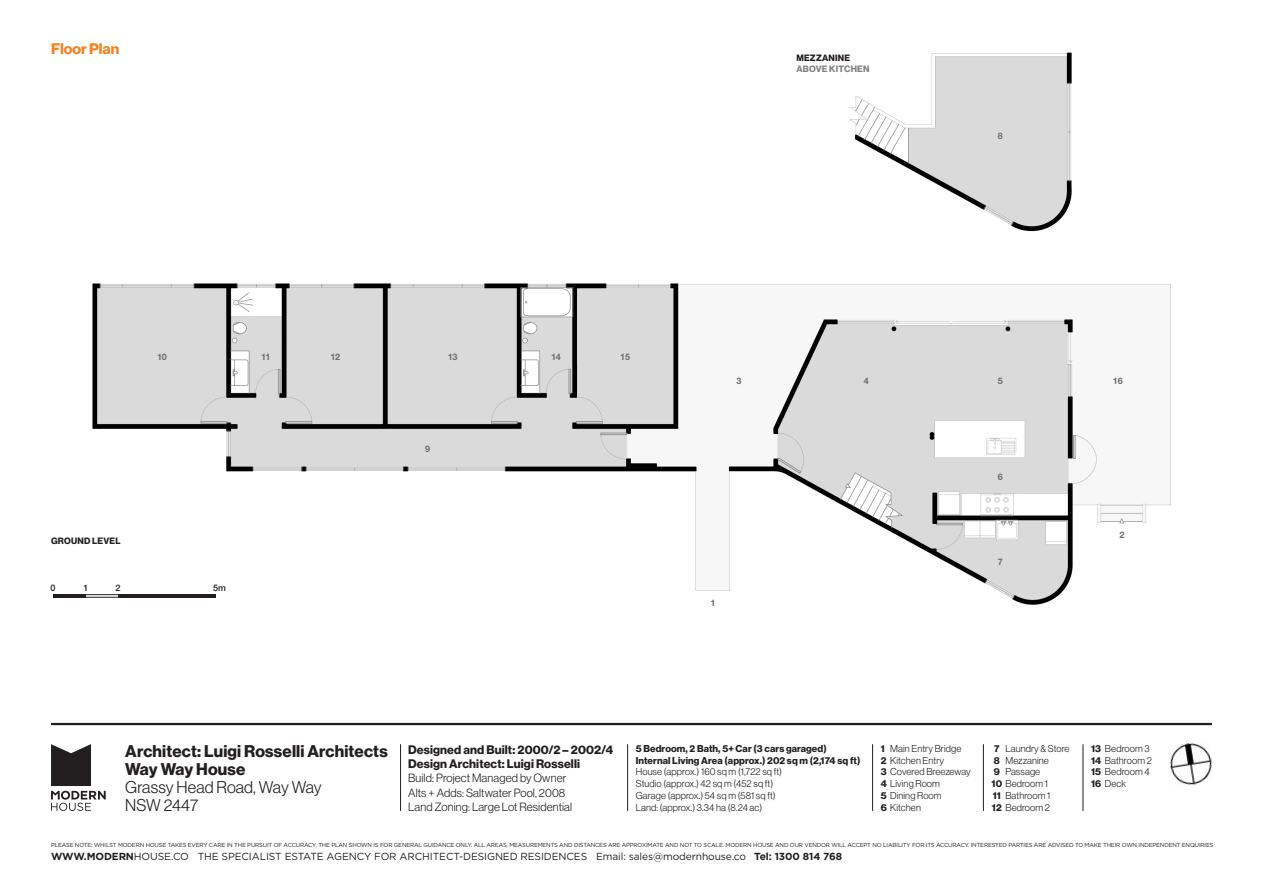
<style>
.page{position:relative;width:1263px;height:893px;background:#fff}
.page>*{position:absolute;margin:0;border:0;box-sizing:border-box;transform-origin:0 0}
.t1{font:16.65px "N Haas Grotesk DS Std 75 Bd";letter-spacing:.01em;color:#231f20}
.t2{font:16.65px "N Haas Grotesk DS Std 45 Lt";color:#231f20}
.t3{font:15px "N Haas Grotesk DS Std 75 Bd";color:#f58220}
.t4{font:12.15px "N Haas Grotesk DS Std 75 Bd";letter-spacing:.01em;color:#231f20}
.t5{font:11.7px "N Haas Grotesk DS Std 45 Lt";letter-spacing:.01em;color:#231f20}
.t6{font:10.2px "Gotham";letter-spacing:-.01em;color:#231f20}
.t7{font:9.75px "N Haas Grotesk DS Std 45 Lt";letter-spacing:.01em;color:#231f20}
.t8{font:9.75px "N Haas Grotesk DS Std 75 Bd";letter-spacing:.01em;color:#231f20}
.t9{font:700 9px "Helvetica Neue CE";letter-spacing:-.015em;color:#6c6d70}
.t10{font:9px "N Haas Grotesk DS Std 75 Bd";letter-spacing:.025em;color:#231f20}
.t11{font:9px "N Haas Grotesk DS Std 75 Bd";letter-spacing:.025em;color:#808285}
.t12{font:500 9px "Helvetica Neue CE";color:#231f20}
.t13{font:5.7px "Gotham";letter-spacing:-.03em;color:#231f20}
.s1{font-family:"N Haas Grotesk DS Std 75 Bd"}
.s2{font-weight:700}
</style>
<div class="page">
<svg style="left:51px;top:744px;width:55px;height:67px"></svg>
<hr style="left:51px;top:723px;width:1161px;height:2px;background:#231f20">
<hr style="left:627px;top:744px;width:1px;height:67px;background:#231f20">
<img style="left:1170px;top:742px;width:43px;height:44px">
<hr style="left:872px;top:744px;width:1px;height:67px;background:#231f20">
<hr style="left:983px;top:744px;width:1px;height:67px;background:#231f20">
<hr style="left:1082px;top:744px;width:1px;height:67px;background:#231f20">
<hr style="left:400px;top:744px;width:1px;height:67px;background:#231f20">
<img style="left:85px;top:283px;width:1086px;height:322px">
<hr style="left:53px;top:594px;width:32px;height:4px;background:#231f20">
<hr style="left:118px;top:594px;width:98px;height:4px;background:#231f20">
<hr style="left:85px;top:594px;width:33px;height:1px;background:#231f20">
<hr style="left:85px;top:597px;width:33px;height:1px;background:#231f20">
<img style="left:850px;top:52px;width:222px;height:180px">
<p class="t3" style="left:51px;top:40px;width:70px">Floor Plan</p>
<p class="t10" style="left:796px;top:53px;width:55px">MEZZANINE</p>
<p class="t11" style="left:796px;top:63px;width:75px">ABOVE KITCHEN</p>
<p class="t9" style="left:998px;top:130px;width:7px">8</p>
<p class="t9" style="left:157px;top:352px;width:11px">10</p>
<p class="t10" style="left:51px;top:535px;width:71px">GROUND LEVEL</p>
<p class="t12" style="left:51px;top:582px;width:7px">0</p>
<p class="t12" style="left:83px;top:582px;width:7px">1</p>
<p class="t12" style="left:115px;top:582px;width:7px">2</p>
<p class="t12" style="left:213px;top:582px;width:14px">5m</p>
<p class="t9" style="left:261px;top:352px;width:11px">11</p>
<p class="t9" style="left:330px;top:352px;width:11px">12</p>
<p class="t9" style="left:448px;top:352px;width:11px">13</p>
<p class="t9" style="left:551px;top:352px;width:11px">14</p>
<p class="t9" style="left:620px;top:352px;width:11px">15</p>
<p class="t9" style="left:425px;top:443px;width:7px">9</p>
<p class="t9" style="left:736px;top:375px;width:7px">3</p>
<p class="t9" style="left:864px;top:375px;width:7px">4</p>
<p class="t9" style="left:998px;top:375px;width:7px">5</p>
<p class="t9" style="left:710px;top:597px;width:7px">1</p>
<p class="t9" style="left:998px;top:471px;width:7px">6</p>
<p class="t9" style="left:998px;top:557px;width:7px">7</p>
<p class="t9" style="left:1113px;top:375px;width:11px">16</p>
<p class="t9" style="left:1119px;top:529px;width:7px">2</p>
<p class="t1" style="left:125px;top:741px;width:264px">Architect: Luigi Rosselli Architects</p>
<p class="t1" style="left:125px;top:759px;width:122px">Way Way House</p>
<p class="t2" style="left:125px;top:778px;width:198px">Grassy Head Road, Way Way</p>
<p class="t2" style="left:125px;top:796px;width:75px">NSW 2447</p>
<p class="t4" style="left:408px;top:742px;width:206px">Designed and Built: 2000/2 – 2002/4</p>
<p class="t4" style="left:408px;top:756px;width:173px">Design Architect: Luigi Rosselli</p>
<p class="t5" style="left:408px;top:771px;width:160px">Build: Project Managed by Owner</p>
<p class="t5" style="left:408px;top:786px;width:159px">Alts + Adds: Saltwater Pool, 2008</p>
<p class="t5" style="left:408px;top:800px;width:165px">Land Zoning: Large Lot Residential</p>
<p class="t8" style="left:636px;top:743px;width:193px">5 Bedroom, 2 Bath, 5+ Car (3 cars garaged)</p>
<p class="t8" style="left:636px;top:754px;width:226px">Internal Living Area (approx.) 202 sq m (2,174 sq ft)</p>
<p class="t7" style="left:636px;top:766px;width:148px">House (approx.) 160 sq m (1,722 sq ft)</p>
<p class="t7" style="left:636px;top:778px;width:139px">Studio (approx.) 42 sq m (452 sq ft)</p>
<p class="t7" style="left:636px;top:790px;width:141px">Garage (approx.) 54 sq m (581 sq ft)</p>
<p class="t7" style="left:636px;top:802px;width:128px">Land: (approx.) 3.34 ha (8.24 ac)</p>
<p class="t8" style="left:881px;top:743px;width:5px">1</p>
<p class="t7" style="left:1005px;top:743px;width:66px">Laundry &amp; Store</p>
<p class="t7" style="left:1005px;top:755px;width:45px">Mezzanine</p>
<p class="t7" style="left:1005px;top:766px;width:36px">Passage</p>
<p class="t7" style="left:991px;top:778px;width:58px"><span class="s1">10</span> Bedroom 1</p>
<p class="t7" style="left:1005px;top:790px;width:47px">Bathroom 1</p>
<p class="t7" style="left:992px;top:802px;width:60px"><span class="s1">12</span> Bedroom 2</p>
<p class="t7" style="left:890px;top:743px;width:73px">Main Entry Bridge</p>
<p class="t7" style="left:881px;top:755px;width:65px"><span class="s1">2</span> Kitchen Entry</p>
<p class="t7" style="left:881px;top:766px;width:92px"><span class="s1">3</span> Covered Breezeway</p>
<p class="t7" style="left:881px;top:778px;width:61px"><span class="s1">4</span> Living Room</p>
<p class="t7" style="left:881px;top:790px;width:62px"><span class="s1">5</span> Dining Room</p>
<p class="t7" style="left:881px;top:802px;width:42px"><span class="s1">6</span> Kitchen</p>
<p class="t8" style="left:994px;top:743px;width:7px">7</p>
<p class="t8" style="left:994px;top:754px;width:7px">8</p>
<p class="t8" style="left:994px;top:766px;width:8px">9</p>
<p class="t8" style="left:993px;top:790px;width:10px">11</p>
<p class="t7" style="left:1091px;top:743px;width:60px"><span class="s1">13</span> Bedroom 3</p>
<p class="t7" style="left:1091px;top:755px;width:62px"><span class="s1">14</span> Bathroom 2</p>
<p class="t7" style="left:1091px;top:766px;width:60px"><span class="s1">15</span> Bedroom 4</p>
<p class="t7" style="left:1091px;top:778px;width:37px"><span class="s1">16</span> Deck</p>
<p class="t13" style="left:51px;top:842px;width:1164px">PLEASE NOTE: WHILST MODERN HOUSE TAKES EVERY CARE IN THE PURSUIT OF ACCURACY, THE PLAN SHOWN IS FOR GENERAL GUIDANCE ONLY. ALL AREAS, MEASUREMENTS AND DISTANCES ARE APPROXIMATE AND NOT TO SCALE. MODERN HOUSE AND OUR VENDOR WILL ACCEPT NO LIABILITY FOR ITS ACCURACY. INTERESTED PARTIES ARE ADVISED TO MAKE THEIR OWN INDEPENDENT ENQUIRIES</p>
<p class="t6" style="left:51px;top:851px;width:793px"><span class="s2">WWW.MODERN</span>HOUSE.CO THE SPECIALIST ESTATE AGENCY FOR ARCHITECT-DESIGNED RESIDENCES Email: sales@modernhouse.co <span class="s2">Tel: 1300 814 768</span></p>
</div>
